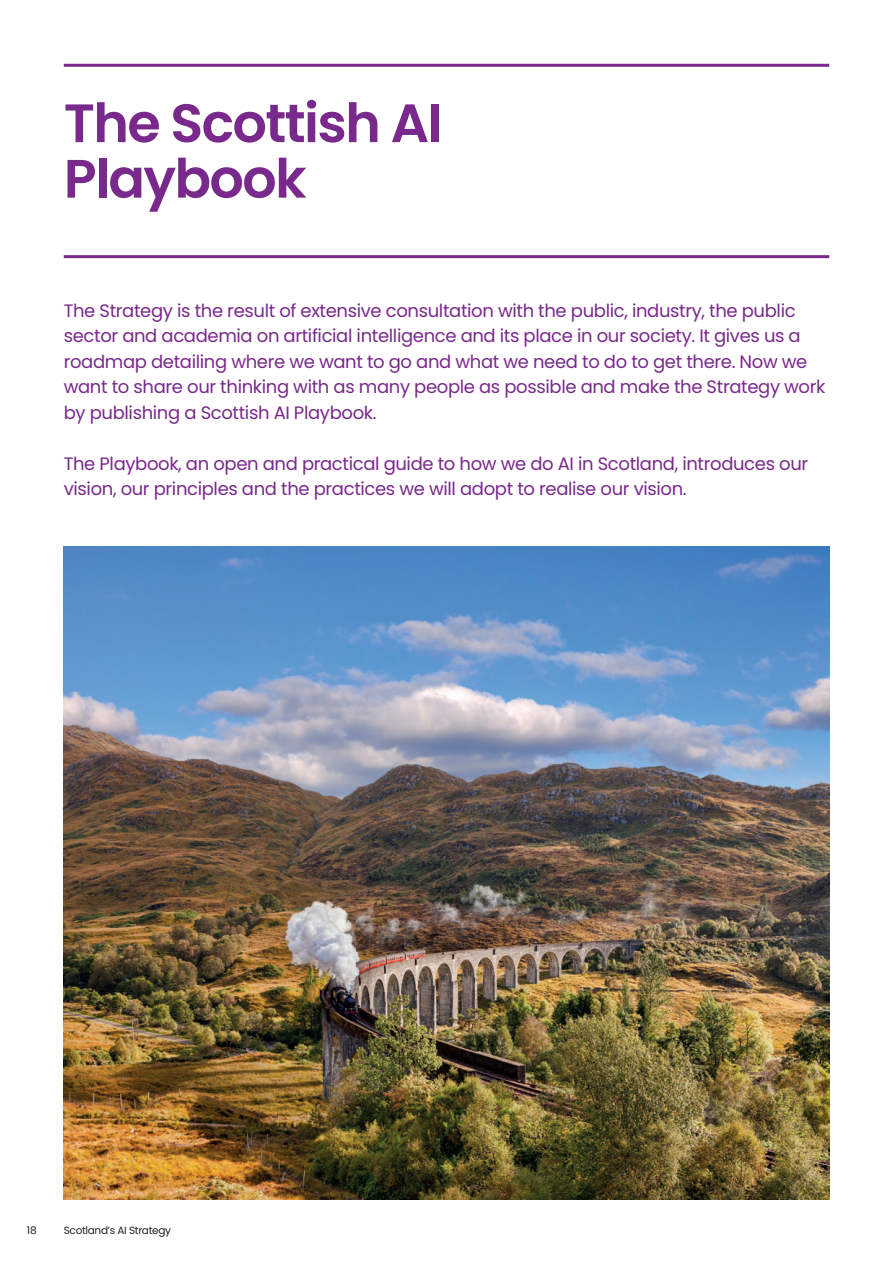
<style>
.page{position:relative;width:893px;height:1263px;background:#fff}
.page>*{position:absolute;margin:0;border:0;box-sizing:border-box;transform-origin:0 0}
.Headings{font:600 54px/55.5px "Poppins";letter-spacing:-.03em;color:#79298b}
.Sub_Copy{font:18px/25.5px "Poppins";letter-spacing:-.02em;color:#79298b}
.t1{font:10.5px "Poppins";letter-spacing:-.03em;color:#231f20}
</style>
<div class="page">
<hr style="left:64px;top:64px;width:765px;height:3px;background:#79298b">
<hr style="left:64px;top:255px;width:765px;height:3px;background:#79298b">
<img style="left:64px;top:547px;width:765px;height:652px">
<p class="Headings" style="left:64px;top:96px;width:380px">The Scottish AI<br>Playbook</p>
<p class="Sub_Copy" style="left:64px;top:298px;width:763px">The Strategy is the result of extensive consultation with the public, industry, the public sector and academia on artificial intelligence and its place in our society. It gives us a roadmap detailing where we want to go and what we need to do to get there. Now we want to share our thinking with as many people as possible and make the Strategy work by publishing a Scottish AI Playbook.</p>
<p class="Sub_Copy" style="left:64px;top:451px;width:746px">The Playbook, an open and practical guide to how we do AI in Scotland, introduces our vision, our principles and the practices we will adopt to realise our vision.</p>
<p class="t1" style="left:27px;top:1224px;width:11px">18</p>
<p class="t1" style="left:64px;top:1224px;width:109px">Scotland’s AI Strategy</p>
</div>
